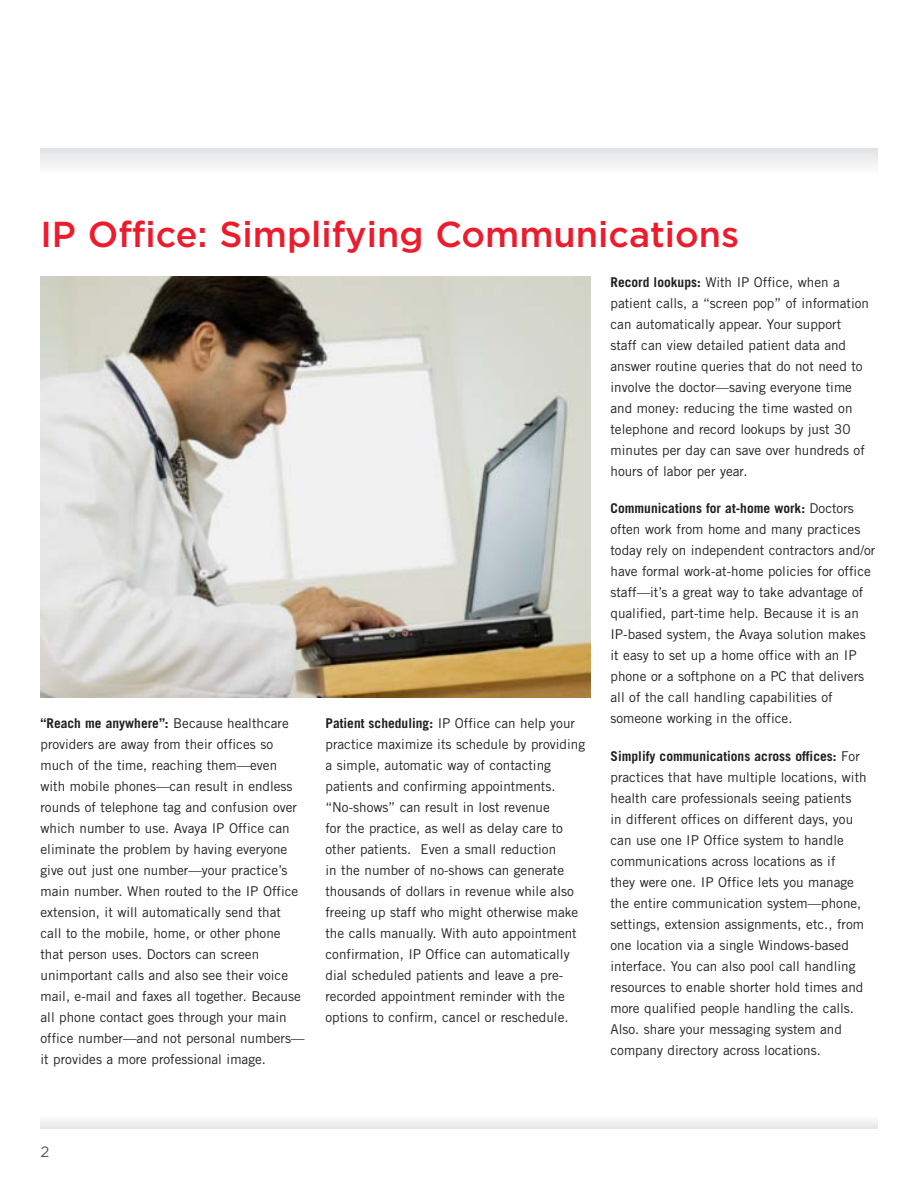
<style>
.page{position:relative;width:918px;height:1188px;background:#fff}
.page>*{position:absolute;margin:0;border:0;box-sizing:border-box;transform-origin:0 0}
.overview_title{font:500 36px "Gotham";color:#ee1b2c}
.t1{font:15px "Gotham";color:#57585a}
.body_copy{font:13.5px/21px "Trade Gothic";color:#231f20}
.s1{font-weight:700}
</style>
<div class="page">
<svg style="left:40px;top:1120px;width:838px;height:9px"></svg>
<div style="left:40px;top:148px;width:838px;height:27px;background:linear-gradient(to right,#f0f0f1,#f0f0f1)"></div>
<img style="left:40px;top:277px;width:551px;height:420px">
<p class="overview_title" style="left:40px;top:214px;width:700px">IP Office: Simplifying Communications</p>
<p class="body_copy" style="left:40px;top:712px;width:266px"><span class="s1">“Reach me anywhere”:</span> Because healthcare providers are away from their offices so much of the time, reaching them—even with mobile phones—can result in endless rounds of telephone tag and confusion over which number to use. Avaya IP Office can eliminate the problem by having everyone give out just one number—your practice’s main number. When routed to the IP Office extension, it will automatically send that call to the mobile, home, or other phone that person uses. Doctors can screen unimportant calls and also see their voice mail, e-mail and faxes all together. Because all phone contact goes through your main office number—and not personal numbers— it provides a more professional image.</p>
<p class="body_copy" style="left:326px;top:712px;width:261px"><span class="s1">Patient scheduling:</span> IP Office can help your practice maximize its schedule by providing a simple, automatic way of contacting patients and confirming appointments. “No-shows” can result in lost revenue<br>for the practice, as well as delay care to other patients. Even a small reduction<br>in the number of no-shows can generate thousands of dollars in revenue while also freeing up staff who might otherwise make the calls manually. With auto appointment confirmation, IP Office can automatically dial scheduled patients and leave a pre&shy;recorded appointment reminder with the options to confirm, cancel or reschedule.</p>
<p class="body_copy" style="left:610px;top:272px;width:260px"><span class="s1">Record lookups:</span> With IP Office, when a patient calls, a “screen pop” of information can automatically appear. Your support staff can view detailed patient data and answer routine queries that do not need to involve the doctor—saving everyone time and money: reducing the time wasted on telephone and record lookups by just 30 minutes per day can save over hundreds of hours of labor per year.</p>
<p class="body_copy" style="left:610px;top:498px;width:266px"><span class="s1">Communications for at-home work:</span> Doctors often work from home and many practices today rely on independent contractors and/or have formal work-at-home policies for office staff—it’s a great way to take advantage of qualified, part-time help. Because it is an IP-based system, the Avaya solution makes it easy to set up a home office with an IP phone or a softphone on a PC that delivers all of the call handling capabilities of someone working in the office.</p>
<p class="body_copy" style="left:610px;top:745px;width:258px"><span class="s1">Simplify communications across offices:</span> For practices that have multiple locations, with health care professionals seeing patients<br>in different offices on different days, you can use one IP Office system to handle communications across locations as if<br>they were one. IP Office lets you manage the entire communication system—phone, settings, extension assignments, etc., from one location via a single Windows-based interface. You can also pool call handling resources to enable shorter hold times and more qualified people handling the calls.<br>Also. share your messaging system and company directory across locations.</p>
<p class="t1" style="left:40px;top:1143px;width:10px">2</p>
</div>
